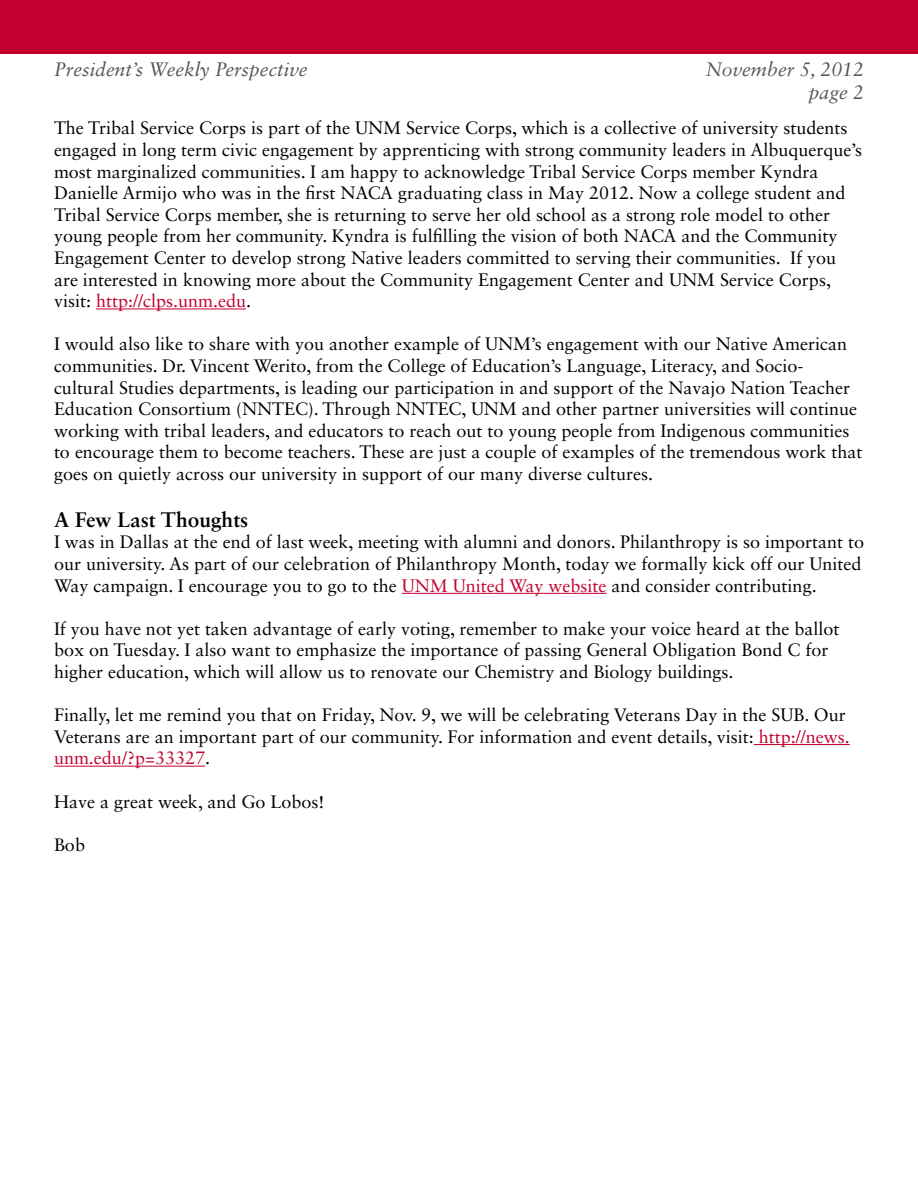
<style>
.page{position:relative;width:918px;height:1188px;background:#fff}
.page>*{position:absolute;margin:0;border:0;box-sizing:border-box;transform-origin:0 0}
.t1{font:700 21px "Sabon LT Std";color:#000}
.t2{font:italic 19.5px/23.4px "Sabon LT Std";color:#55565a;text-align:right}
.t3{font:18px/21.6px "Sabon LT Std";color:#000}
.s1{color:#c3002f}
</style>
<div class="page">
<hr style="left:96px;top:309px;width:150px;height:1px;background:#c3002f">
<hr style="left:402px;top:593px;width:205px;height:1px;background:#c3002f">
<hr style="left:754px;top:744px;width:96px;height:1px;background:#c3002f">
<hr style="left:54px;top:766px;width:151px;height:1px;background:#c3002f">
<div style="left:0;top:0;width:918px;height:53px;background:#c3002f"></div>
<p class="t2" style="left:54px;top:58px;width:255px">President’s Weekly Perspective</p>
<p class="t2" style="left:706px;top:58px;width:160px">November 5, 2012 page 2</p>
<p class="t3" style="left:54px;top:117px;width:810px">The Tribal Service Corps is part of the UNM Service Corps, which is a collective of university students engaged in long term civic engagement by apprenticing with strong community leaders in Albuquerque’s most marginalized communities. I am happy to acknowledge Tribal Service Corps member Kyndra Danielle Armijo who was in the first NACA graduating class in May 2012. Now a college student and Tribal Service Corps member, she is returning to serve her old school as a strong role model to other young people from her community. Kyndra is fulfilling the vision of both NACA and the Community Engagement Center to develop strong Native leaders committed to serving their communities. If you are interested in knowing more about the Community Engagement Center and UNM Service Corps, visit: <span class="s1">http://clps.unm.edu</span>.</p>
<p class="t3" style="left:54px;top:333px;width:810px">I would also like to share with you another example of UNM’s engagement with our Native American communities. Dr. Vincent Werito, from the College of Education’s Language, Literacy, and Socio&shy;cultural Studies departments, is leading our participation in and support of the Navajo Nation Teacher Education Consortium (NNTEC). Through NNTEC, UNM and other partner universities will continue working with tribal leaders, and educators to reach out to young people from Indigenous communities to encourage them to become teachers. These are just a couple of examples of the tremendous work that goes on quietly across our university in support of our many diverse cultures.</p>
<p class="t1" style="left:54px;top:506px;width:196px">A Few Last Thoughts</p>
<p class="t3" style="left:54px;top:531px;width:812px">I was in Dallas at the end of last week, meeting with alumni and donors. Philanthropy is so important to our university. As part of our celebration of Philanthropy Month, today we formally kick off our United<br>Way campaign. I encourage you to go to the <span class="s1">UNM United Way website</span> and consider contributing.</p>
<p class="t3" style="left:54px;top:618px;width:787px">If you have not yet taken advantage of early voting, remember to make your voice heard at the ballot box on Tuesday. I also want to emphasize the importance of passing General Obligation Bond C for higher education, which will allow us to renovate our Chemistry and Biology buildings.</p>
<p class="t3" style="left:54px;top:704px;width:797px">Finally, let me remind you that on Friday, Nov. 9, we will be celebrating Veterans Day in the SUB. Our<br>Veterans are an important part of our community. For information and event details, visit: <span class="s1">http://news. unm.edu/?p=33327</span>.</p>
<p class="t3" style="left:54px;top:790px;width:272px">Have a great week, and Go Lobos!</p>
<p class="t3" style="left:54px;top:834px;width:33px">Bob</p>
</div>
